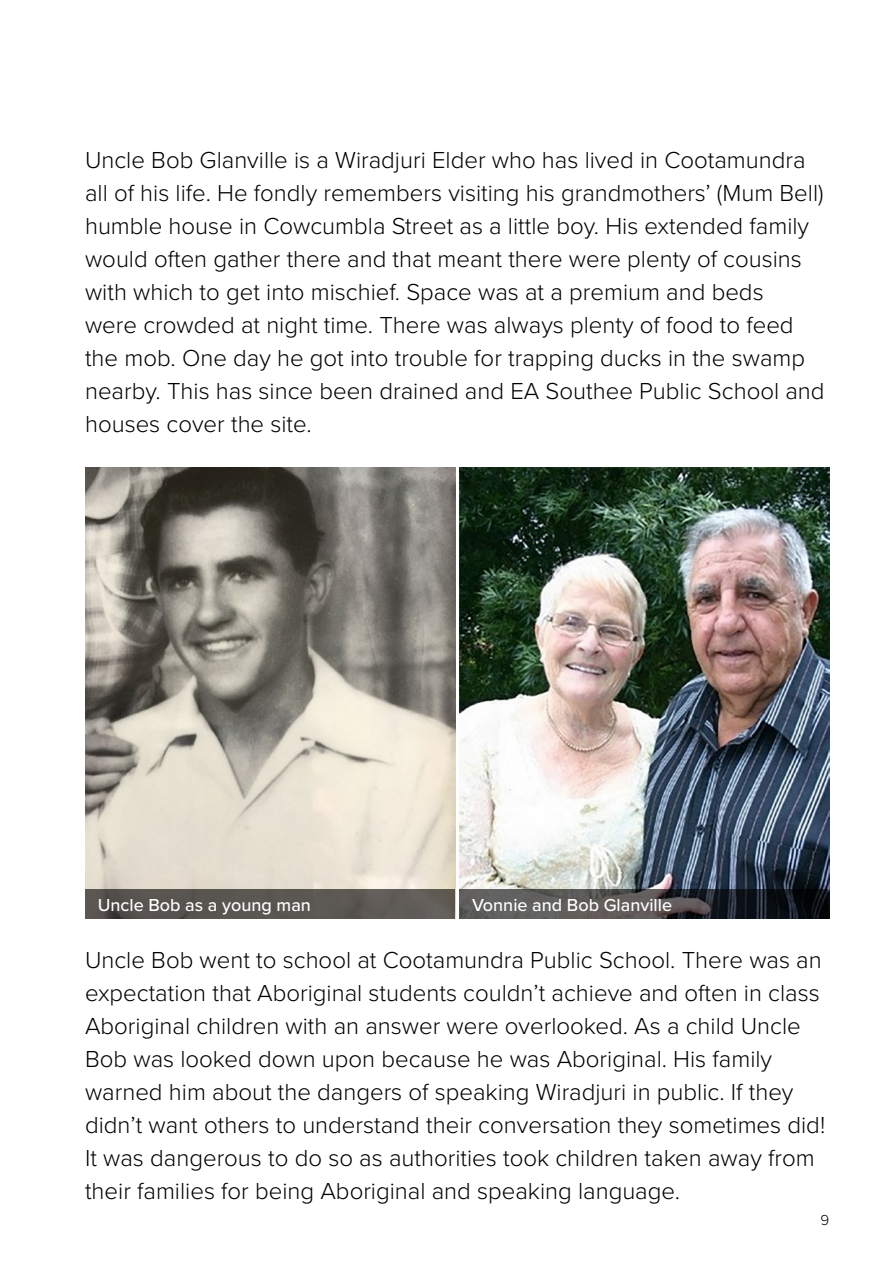
<style>
.page{position:relative;width:893px;height:1263px;background:#fff}
.page>*{position:absolute;margin:0;border:0;box-sizing:border-box;transform-origin:0 0}
.t1{font:300 24px/33px "Proxima Nova";color:#000}
.t2{font:500 18px "Proxima Nova";color:#fff}
.t3{font:300 15px "Proxima Nova";color:#000}
</style>
<div class="page">
<img style="left:85px;top:468px;width:370px;height:421px">
<img style="left:459px;top:468px;width:370px;height:450px">
<div style="left:85px;top:889px;width:370px;height:29px;background:#5a5752"></div>
<svg style="left:459px;top:889px;width:369px;height:29px"></svg>
<p class="t1" style="left:85px;top:144px;width:741px">Uncle Bob Glanville is a Wiradjuri Elder who has lived in Cootamundra all of his life. He fondly remembers visiting his grandmothers’ (Mum Bell) humble house in Cowcumbla Street as a little boy. His extended family would often gather there and that meant there were plenty of cousins with which to get into mischief. Space was at a premium and beds<br>were crowded at night time. There was always plenty of food to feed the mob. One day he got into trouble for trapping ducks in the swamp nearby. This has since been drained and EA Southee Public School and houses cover the site.</p>
<p class="t2" style="left:98px;top:894px;width:215px">Uncle Bob as a young man</p>
<p class="t2" style="left:472px;top:894px;width:202px">Vonnie and Bob Glanville</p>
<p class="t1" style="left:85px;top:944px;width:742px">Uncle Bob went to school at Cootamundra Public School. There was an expectation that Aboriginal students couldn’t achieve and often in class Aboriginal children with an answer were overlooked. As a child Uncle Bob was looked down upon because he was Aboriginal. His family warned him about the dangers of speaking Wiradjuri in public. If they didn’t want others to understand their conversation they sometimes did!<br>It was dangerous to do so as authorities took children taken away from their families for being Aboriginal and speaking language.</p>
<p class="t3" style="left:820px;top:1211px;width:10px">9</p>
</div>
